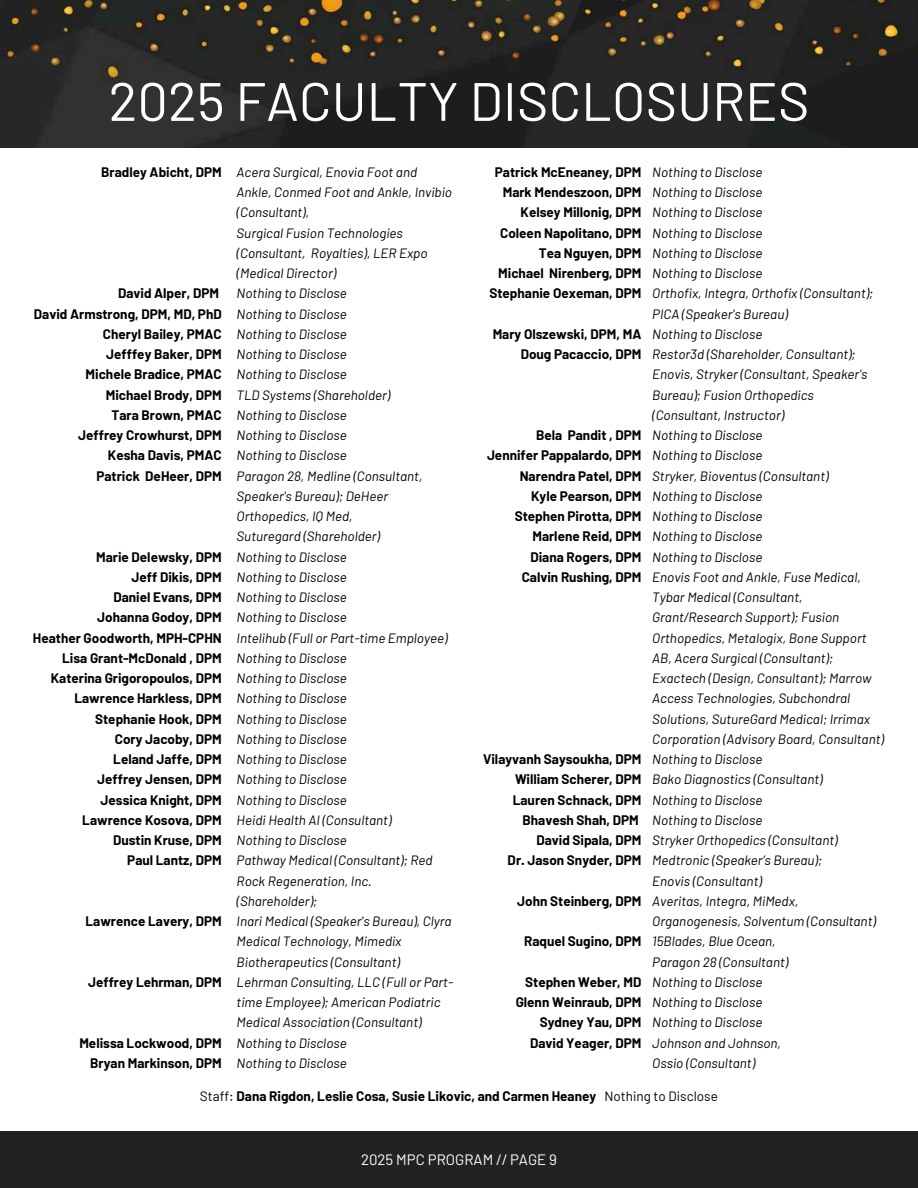
<style>
.page{position:relative;width:918px;height:1188px;background:#fff}
.page>*{position:absolute;margin:0;border:0;box-sizing:border-box;transform-origin:0 0}
.t1{font:54px "Barlow";color:#fff}
.t2{font:15px "Barlow";color:#fff}
.t3{font:italic 13.5px/20.2px "Barlow";color:#000}
.t4{font:700 13.5px/20.2px "Barlow";color:#000;text-align:right}
.s1{font-weight:400}
</style>
<div class="page">
<div style="left:0;top:1131px;width:918px;height:57px;background:#222"></div>
<img style="left:0;top:0;width:918px;height:148px">
<p class="t1" style="left:108px;top:67px;width:703px">2025 FACULTY DISCLOSURES</p>
<h1 class="t4" style="left:101px;top:161px;width:122px">Bradley Abicht, DPM</h1>
<h3 class="t4" style="left:489px;top:161px;width:154px">Patrick McEneaney, DPM<br>Mark Mendeszoon, DPM<br>Kelsey Millonig, DPM<br>Coleen Napolitano, DPM<br>Tea Nguyen, DPM<br>Michael Nirenberg, DPM<br>Stephanie Oexeman, DPM</h3>
<h3 class="t4" style="left:493px;top:323px;width:150px">Mary Olszewski, DPM, MA<br>Doug Pacaccio, DPM</h3>
<p class="t3" style="left:237px;top:161px;width:218px">Acera Surgical, Enovia Foot and<br>Ankle, Conmed Foot and Ankle, Invibio (Consultant),<br>Surgical Fusion Technologies (Consultant, Royalties), LER Expo (Medical Director)<br>Nothing to Disclose<br>Nothing to Disclose<br>Nothing to Disclose<br>Nothing to Disclose<br>Nothing to Disclose<br>TLD Systems (Shareholder)<br>Nothing to Disclose<br>Nothing to Disclose<br>Nothing to Disclose<br>Paragon 28, Medline (Consultant,<br>Speaker's Bureau); DeHeer<br>Orthopedics, IQ Med,<br>Suturegard (Shareholder)<br>Nothing to Disclose<br>Nothing to Disclose<br>Nothing to Disclose<br>Nothing to Disclose<br>Intelihub (Full or Part-time Employee)<br>Nothing to Disclose<br>Nothing to Disclose<br>Nothing to Disclose<br>Nothing to Disclose<br>Nothing to Disclose<br>Nothing to Disclose<br>Nothing to Disclose<br>Nothing to Disclose<br>Heidi Health AI (Consultant)<br>Nothing to Disclose<br>Pathway Medical (Consultant); Red<br>Rock Regeneration, Inc. (Shareholder);<br>Inari Medical (Speaker's Bureau), Clyra<br>Medical Technology, Mimedix<br>Biotherapeutics (Consultant)<br>Lehrman Consulting, LLC (Full or Part&shy;time Employee); American Podiatric<br>Medical Association (Consultant)<br>Nothing to Disclose</p>
<h4 class="t3" style="left:237px;top:1052px;width:112px">Nothing to Disclose</h4>
<h4 class="t3" style="left:652px;top:161px;width:233px">Nothing to Disclose<br>Nothing to Disclose<br>Nothing to Disclose<br>Nothing to Disclose<br>Nothing to Disclose<br>Nothing to Disclose<br>Orthofix, Integra, Orthofix (Consultant);<br>PICA (Speaker's Bureau)<br>Nothing to Disclose<br>Restor3d (Shareholder, Consultant);<br>Enovis, Stryker (Consultant, Speaker's<br>Bureau); Fusion Orthopedics (Consultant, Instructor)<br>Nothing to Disclose<br>Nothing to Disclose<br>Stryker, Bioventus (Consultant)<br>Nothing to Disclose<br>Nothing to Disclose<br>Nothing to Disclose<br>Nothing to Disclose<br>Enovis Foot and Ankle, Fuse Medical,<br>Tybar Medical (Consultant,<br>Grant/Research Support); Fusion<br>Orthopedics, Metalogix, Bone Support<br>AB, Acera Surgical (Consultant);<br>Exactech (Design, Consultant); Marrow<br>Access Technologies, Subchondral<br>Solutions, SutureGard Medical; Irrimax<br>Corporation (Advisory Board, Consultant)<br>Nothing to Disclose<br>Bako Diagnostics (Consultant)<br>Nothing to Disclose<br>Nothing to Disclose<br>Stryker Orthopedics (Consultant)<br>Medtronic (Speaker’s Bureau);<br>Enovis (Consultant)<br>Averitas, Integra, MiMedx,<br>Organogenesis, Solventum (Consultant)<br>15Blades, Blue Ocean,<br>Paragon 28 (Consultant)<br>Nothing to Disclose<br>Nothing to Disclose<br>Nothing to Disclose<br>Johnson and Johnson,</h4>
<p class="t3" style="left:652px;top:1052px;width:104px">Ossio (Consultant)</p>
<p class="t4" style="left:200px;top:1085px;width:520px"><span class="s1">Staff:</span> Dana Rigdon, Leslie Cosa, Susie Likovic, and Carmen Heaney <span class="s1">Nothing to Disclose</span></p>
<h3 class="t4" style="left:34px;top:283px;width:189px">David Alper, DPM<br>David Armstrong, DPM, MD, PhD<br>Cheryl Bailey, PMAC<br>Jefffey Baker, DPM<br>Michele Bradice, PMAC<br>Michael Brody, DPM<br>Tara Brown, PMAC<br>Jeffrey Crowhurst, DPM<br>Kesha Davis, PMAC<br>Patrick DeHeer, DPM</h3>
<h3 class="t4" style="left:487px;top:425px;width:156px">Bela Pandit , DPM<br>Jennifer Pappalardo, DPM<br>Narendra Patel, DPM<br>Kyle Pearson, DPM<br>Stephen Pirotta, DPM<br>Marlene Reid, DPM<br>Diana Rogers, DPM<br>Calvin Rushing, DPM</h3>
<h3 class="t4" style="left:33px;top:546px;width:190px">Marie Delewsky, DPM<br>Jeff Dikis, DPM<br>Daniel Evans, DPM<br>Johanna Godoy, DPM<br>Heather Goodworth, MPH-CPHN<br>Lisa Grant-McDonald , DPM<br>Katerina Grigoropoulos, DPM<br>Lawrence Harkless, DPM<br>Stephanie Hook, DPM<br>Cory Jacoby, DPM<br>Leland Jaffe, DPM<br>Jeffrey Jensen, DPM<br>Jessica Knight, DPM<br>Lawrence Kosova, DPM<br>Dustin Kruse, DPM<br>Paul Lantz, DPM</h3>
<h3 class="t4" style="left:483px;top:749px;width:160px">Vilayvanh Saysoukha, DPM<br>William Scherer, DPM<br>Lauren Schnack, DPM<br>Bhavesh Shah, DPM<br>David Sipala, DPM<br>Dr. Jason Snyder, DPM</h3>
<h3 class="t4" style="left:517px;top:890px;width:126px">John Steinberg, DPM</h3>
<h3 class="t4" style="left:524px;top:931px;width:119px">Raquel Sugino, DPM</h3>
<h3 class="t4" style="left:516px;top:971px;width:127px">Stephen Weber, MD<br>Glenn Weinraub, DPM<br>Sydney Yau, DPM</h3>
<p class="t4" style="left:530px;top:1032px;width:113px">David Yeager, DPM</p>
<h3 class="t4" style="left:86px;top:911px;width:138px">Lawrence Lavery, DPM</h3>
<h3 class="t4" style="left:88px;top:971px;width:135px">Jeffrey Lehrman, DPM</h3>
<h3 class="t4" style="left:79px;top:1032px;width:144px">Melissa Lockwood, DPM</h3>
<h3 class="t4" style="left:90px;top:1052px;width:133px">Bryan Markinson, DPM</h3>
<p class="t2" style="left:361px;top:1150px;width:197px">2025 MPC PROGRAM // PAGE 9</p>
</div>
